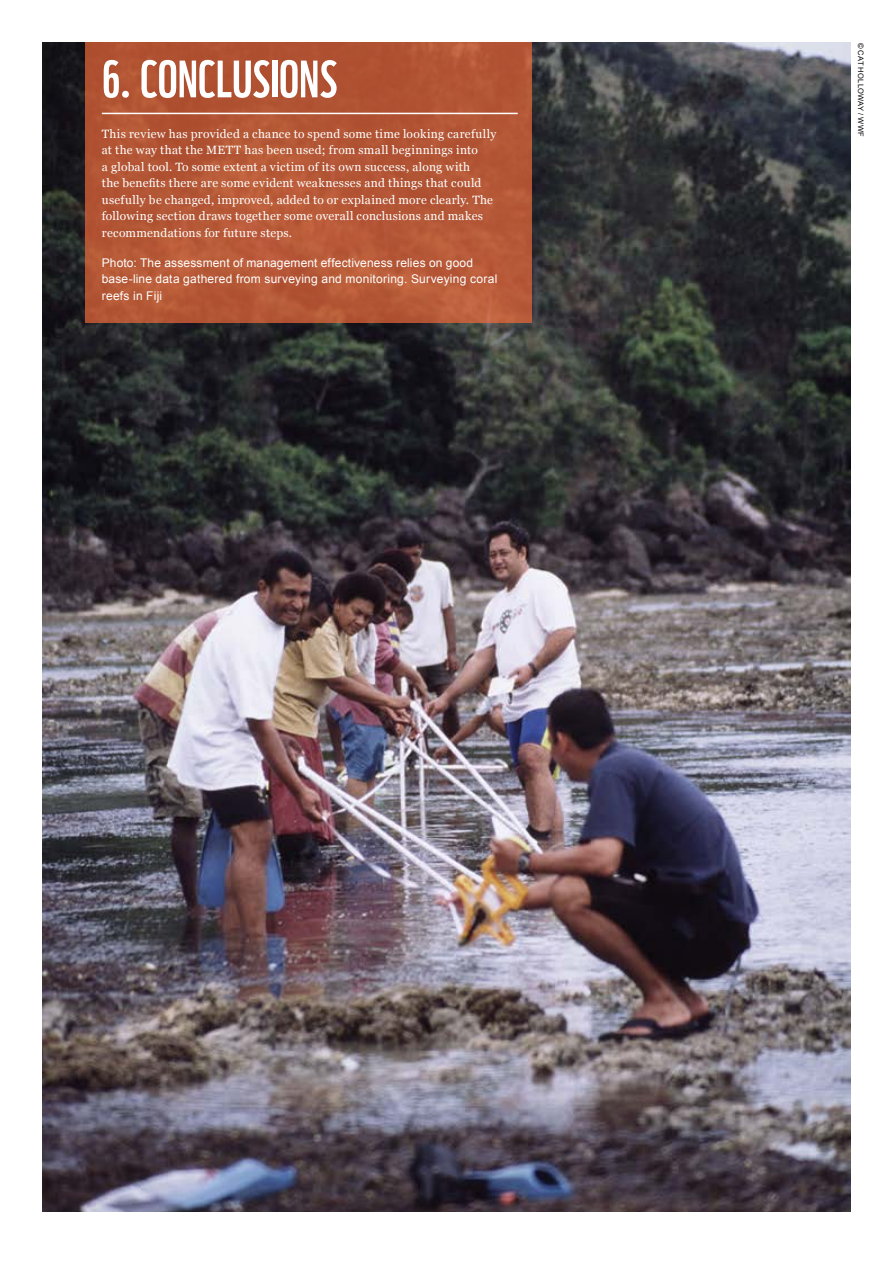
<style>
.page{position:relative;width:893px;height:1263px;background:#fff}
.page>*{position:absolute;margin:0;border:0;box-sizing:border-box;transform-origin:0 0}
.A4_changeable_head{font:51px "WWF";letter-spacing:-.005em;color:#fff}
.A4_BODY_TEXT{font:12px/16.5px "Georgia";letter-spacing:.025em;color:#fff}
.A4_BODY_TEXT-2{font:12px/16.5px "Arial";letter-spacing:.015em;color:#fff}
.A4_Photo_credit{font:7.5px "Arial";letter-spacing:.03em;color:#000}
</style>
<div class="page">
<img style="left:43px;top:43px;width:807px;height:1169px">
<div style="left:85px;top:43px;width:446px;height:280px;background:#b35635"></div>
<hr style="left:102px;top:113px;width:416px;height:1px;background:#fff">
<p class="A4_changeable_head" style="left:102px;top:39px;width:237px">6. CONCLUSIONS</p>
<p class="A4_BODY_TEXT" style="left:102px;top:125px;width:396px">This review has provided a chance to spend some time looking carefully at the way that the METT has been used; from small beginnings into<br>a global tool. To some extent a victim of its own success, along with<br>the benefits there are some evident weaknesses and things that could usefully be changed, improved, added to or explained more clearly. The following section draws together some overall conclusions and makes recommendations for future steps.</p>
<p class="A4_BODY_TEXT-2" style="left:102px;top:254px;width:397px">Photo: The assessment of management effectiveness relies on good base-line data gathered from surveying and monitoring. Surveying coral reefs in Fiji</p>
<p class="A4_Photo_credit" style="left:866px;top:43px;width:96px;rotate:90deg">© CAT HOLLOWAY / WWF</p>
</div>
